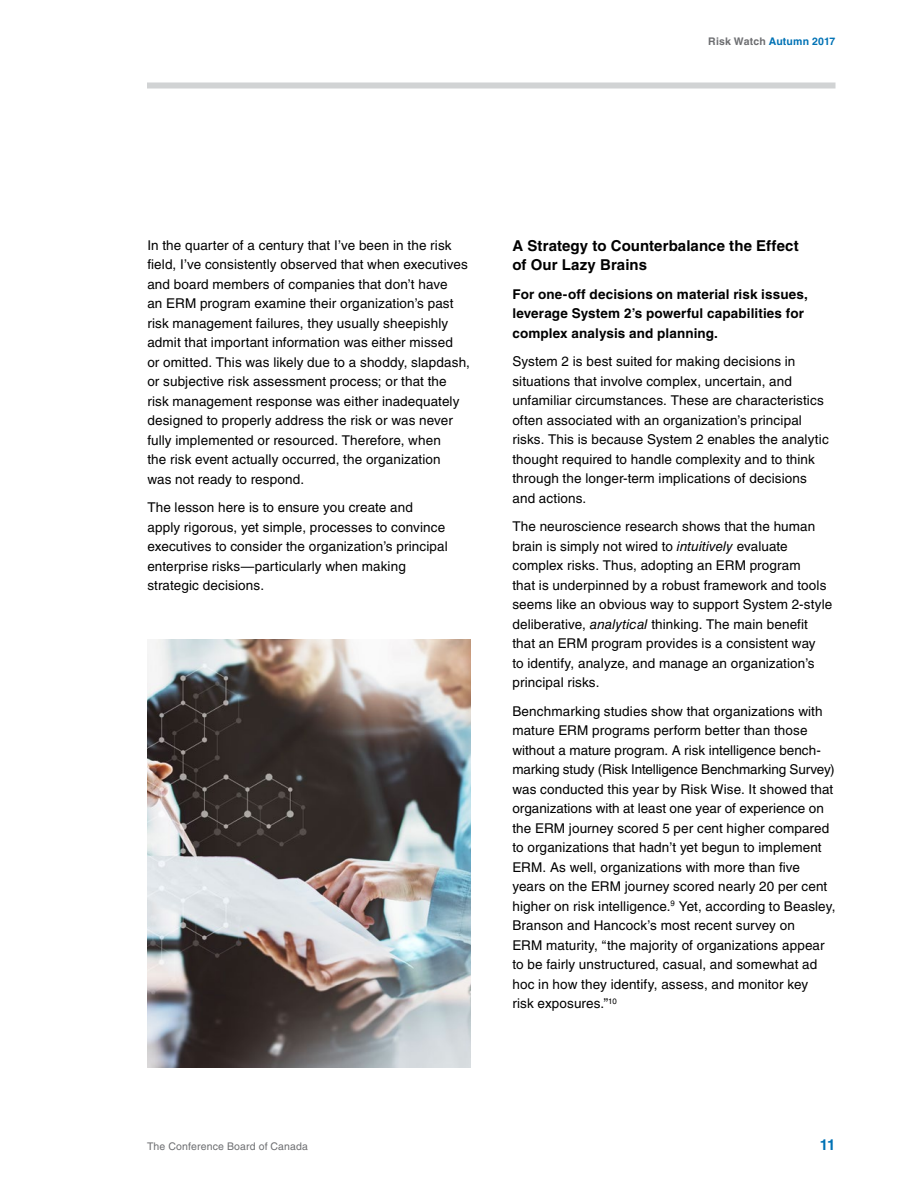
<style>
.page{position:relative;width:918px;height:1188px;background:#fff}
.page>*{position:absolute;margin:0;border:0;box-sizing:border-box;transform-origin:0 0}
.t1{font:700 15px/19.5px "Helvetica LT Std";letter-spacing:.005em;color:#000}
.t2{font:700 15px "Helvetica LT Std";color:#0072b5}
.t3{font:13.5px/19.5px "Helvetica LT Std";letter-spacing:.01em;color:#000}
.t4{font:700 13.5px/19.5px "Helvetica LT Std";letter-spacing:.01em;color:#000}
.t5{font:10.5px "Helvetica LT Std";letter-spacing:.015em;color:#6d6e71}
.t6{font:700 10.5px "Helvetica LT Std";letter-spacing:.015em;color:#0072b5}
.s1{color:#6d6e71}
.s2{font-style:italic}
</style>
<div class="page">
<div style="left:147px;top:82px;width:689px;height:6px;background:#d1d3d4"></div>
<img style="left:147px;top:639px;width:324px;height:429px">
<p class="t6" style="left:708px;top:35px;width:129px"><span class="s1">Risk Watch</span> Autumn 2017</p>
<p class="t3" style="left:147px;top:235px;width:324px">In the quarter of a century that I’ve been in the risk field, I’ve consistently observed that when executives and board members of companies that don’t have<br>an ERM program examine their organization’s past risk management failures, they usually sheepishly admit that important information was either missed<br>or omitted. This was likely due to a shoddy, slapdash, or subjective risk assessment process; or that the risk management response was either inadequately designed to properly address the risk or was never fully implemented or resourced. Therefore, when<br>the risk event actually occurred, the organization<br>was not ready to respond.</p>
<p class="t3" style="left:147px;top:498px;width:302px">The lesson here is to ensure you create and apply rigorous, yet simple, processes to convince executives to consider the organization’s principal enterprise risks—particularly when making strategic decisions.</p>
<p class="t1" style="left:512px;top:236px;width:288px">A Strategy to Counterbalance the Effect of Our Lazy Brains</p>
<p class="t4" style="left:512px;top:284px;width:297px">For one-off decisions on material risk issues, leverage System 2’s powerful capabilities for complex analysis and planning.</p>
<p class="t3" style="left:512px;top:352px;width:318px">System 2 is best suited for making decisions in situations that involve complex, uncertain, and unfamiliar circumstances. These are characteristics often associated with an organization’s principal risks. This is because System 2 enables the analytic thought required to handle complexity and to think through the longer-term implications of decisions and actions.</p>
<p class="t3" style="left:512px;top:517px;width:321px">The neuroscience research shows that the human brain is simply not wired to <span class="s2">intuitively</span> evaluate complex risks. Thus, adopting an ERM program<br>that is underpinned by a robust framework and tools seems like an obvious way to support System 2-style deliberative, <span class="s2">analytical</span> thinking. The main benefit that an ERM program provides is a consistent way<br>to identify, analyze, and manage an organization’s principal risks.</p>
<p class="t3" style="left:512px;top:701px;width:325px">Benchmarking studies show that organizations with mature ERM programs perform better than those without a mature program. A risk intelligence bench&shy;marking study (Risk Intelligence Benchmarking Survey) was conducted this year by Risk Wise. It showed that organizations with at least one year of experience on the ERM journey scored 5 per cent higher compared to organizations that hadn’t yet begun to implement ERM. As well, organizations with more than five years on the ERM journey scored nearly 20 per cent higher on risk intelligence.<sup>9</sup> Yet, according to Beasley, Branson and Hancock’s most recent survey on<br>ERM maturity, “the majority of organizations appear to be fairly unstructured, casual, and somewhat ad hoc in how they identify, assess, and monitor key<br>risk exposures.”<sup>10</sup></p>
<p class="t5" style="left:147px;top:1140px;width:163px">The Conference Board of Canada</p>
<p class="t2" style="left:820px;top:1136px;width:17px">11</p>
</div>
